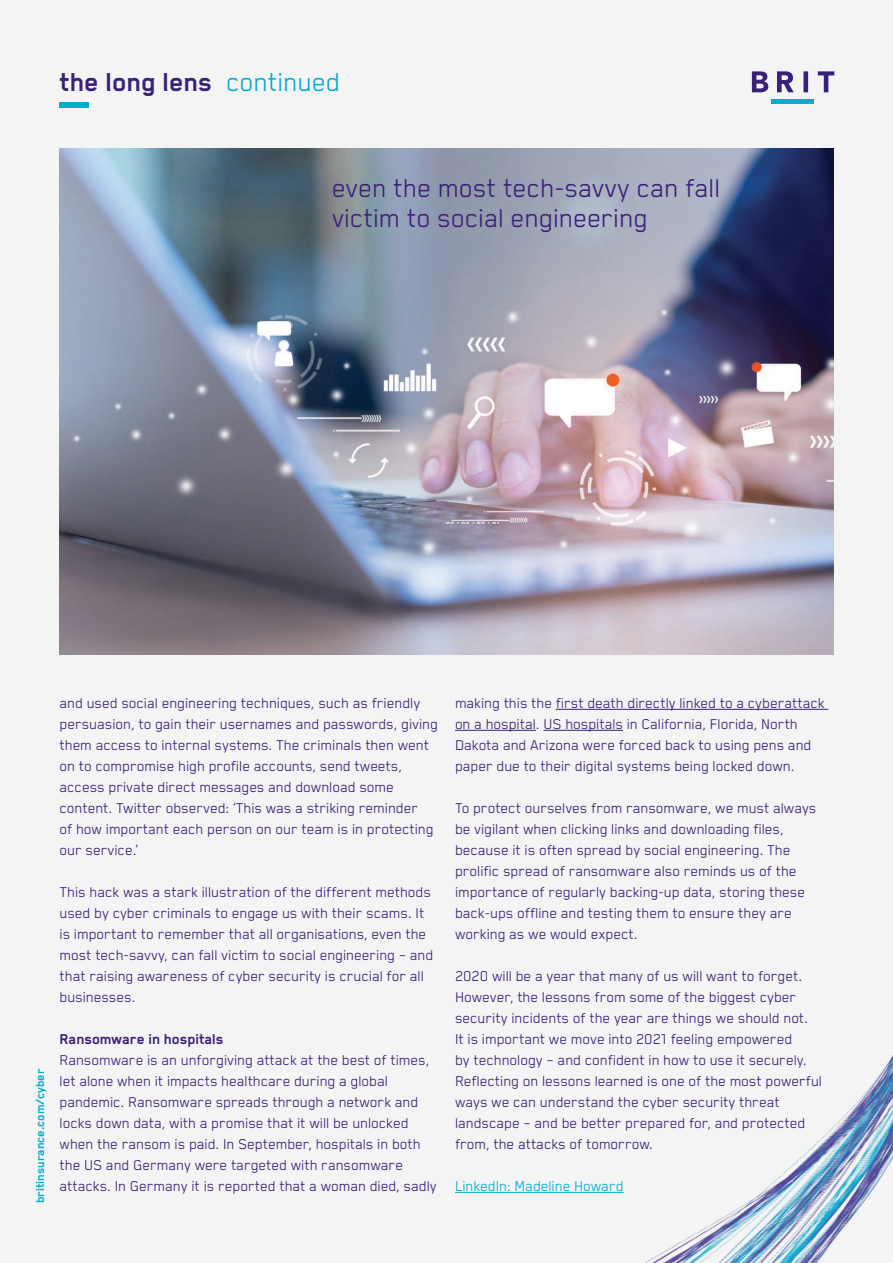
<style>
.page{position:relative;width:893px;height:1263px;background:#f5f4f4}
.page>*{position:absolute;margin:0;border:0;box-sizing:border-box;transform-origin:0 0}
.t1{font:30px/30px "Blender";color:#3a2178}
.t2{font:700 30px "Blender";color:#3a2178}
.t3{font:16.5px/21px "Blender";color:#3a2178}
.t4{font:16.5px "Blender";color:#00add0}
.t5{font:700 16.5px "Blender";color:#3a2178}
.t6{font:700 13.5px "Blender";color:#00add0}
.s1{font-weight:400;color:#00add0}
</style>
<div class="page">
<img style="left:595px;top:1055px;width:298px;height:208px">
<div style="left:60px;top:102px;width:29px;height:5px;background:#00add0"></div>
<img style="left:60px;top:149px;width:773px;height:506px">
<svg style="left:752px;top:71px;width:82px;height:21px"></svg>
<div style="left:772px;top:99px;width:42px;height:5px;background:#00add0"></div>
<hr style="left:556px;top:709px;width:272px;height:1px;background:#3a2178">
<hr style="left:455px;top:730px;width:81px;height:1px;background:#3a2178">
<hr style="left:543px;top:730px;width:80px;height:1px;background:#3a2178">
<hr style="left:455px;top:1192px;width:169px;height:1px;background:#00add0">
<h1 class="t2" style="left:60px;top:66px;width:282px">the long lens <span class="s1">continued</span></h1>
<h1 class="t1" style="left:332px;top:172px;width:390px">even the most tech-savvy can fall victim to social engineering</h1>
<p class="t6" style="left:33px;top:1203px;width:136px;rotate:-90deg">britinsurance.com/cyber</p>
<p class="t3" style="left:60px;top:692px;width:380px">and used social engineering techniques, such as friendly persuasion, to gain their usernames and passwords, giving them access to internal systems. The criminals then went on to compromise high profile accounts, send tweets, access private direct messages and download some content. Twitter observed: ‘This was a striking reminder<br>of how important each person on our team is in protecting our service.’</p>
<p class="t3" style="left:60px;top:881px;width:375px">This hack was a stark illustration of the different methods used by cyber criminals to engage us with their scams. It is important to remember that all organisations, even the most tech-savvy, can fall victim to social engineering – and that raising awareness of cyber security is crucial for all businesses.</p>
<p class="t5" style="left:60px;top:1030px;width:165px">Ransomware in hospitals</p>
<p class="t3" style="left:60px;top:1049px;width:379px">Ransomware is an unforgiving attack at the best of times, let alone when it impacts healthcare during a global pandemic. Ransomware spreads through a network and locks down data, with a promise that it will be unlocked when the ransom is paid. In September, hospitals in both the US and Germany were targeted with ransomware attacks. In Germany it is reported that a woman died, sadly</p>
<p class="t3" style="left:455px;top:692px;width:371px">making this the first death directly linked to a cyberattack on a hospital. US hospitals in California, Florida, North Dakota and Arizona were forced back to using pens and paper due to their digital systems being locked down.</p>
<p class="t3" style="left:455px;top:797px;width:363px">To protect ourselves from ransomware, we must always be vigilant when clicking links and downloading files, because it is often spread by social engineering. The prolific spread of ransomware also reminds us of the importance of regularly backing-up data, storing these back-ups offline and testing them to ensure they are working as we would expect.</p>
<p class="t3" style="left:455px;top:965px;width:369px">2020 will be a year that many of us will want to forget.<br>However, the lessons from some of the biggest cyber security incidents of the year are things we should not.<br>It is important we move into 2021 feeling empowered<br>by technology – and confident in how to use it securely.<br>Reflecting on lessons learned is one of the most powerful ways we can understand the cyber security threat landscape – and be better prepared for, and protected from, the attacks of tomorrow.</p>
<p class="t4" style="left:455px;top:1177px;width:170px">LinkedIn: Madeline Howard</p>
</div>
